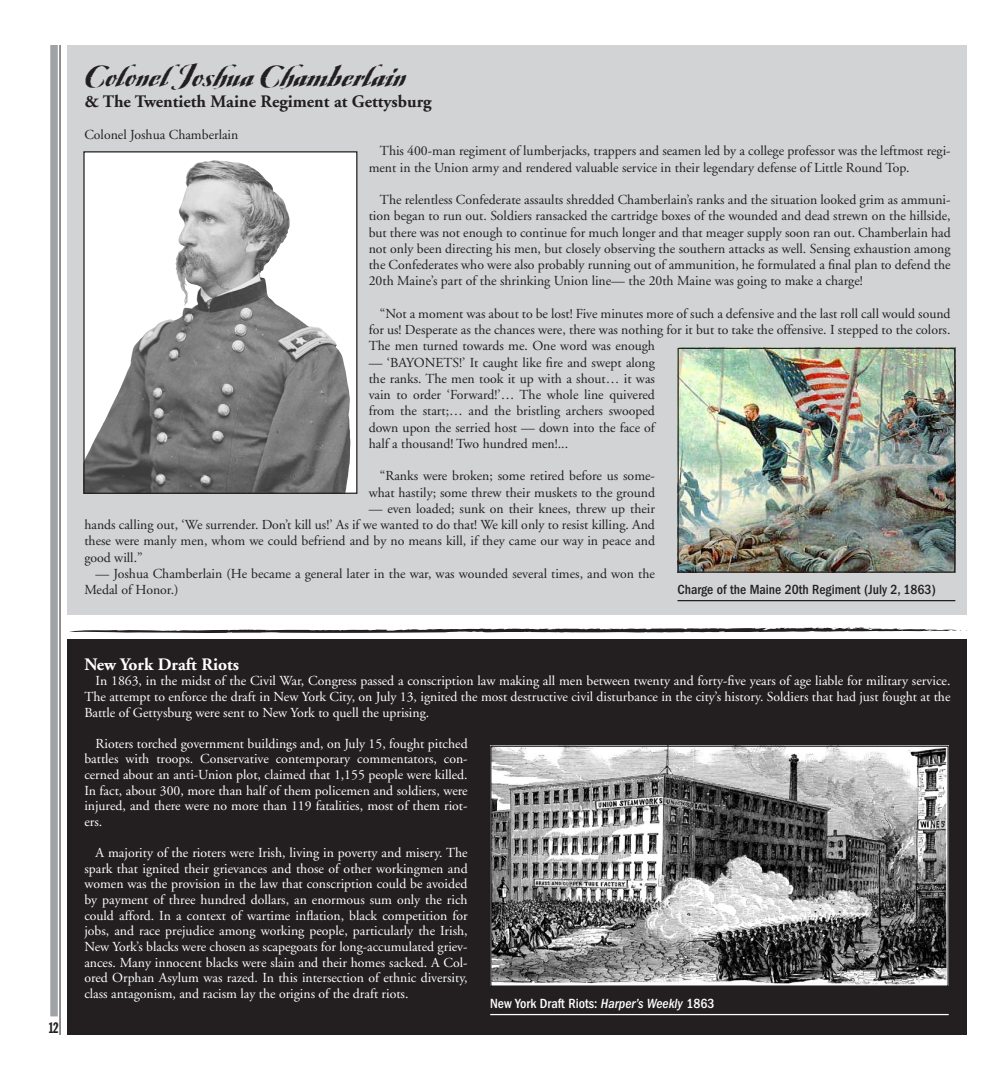
<style>
.page{position:relative;width:990px;height:1080px;background:#fff}
.page>*{position:absolute;margin:0;border:0;box-sizing:border-box;transform-origin:0 0}
.t1{font:700 31.25px "Ovidius";color:#231f20}
.t2{font:700 17.5px "Adobe Garamond";color:#231f20}
.t3{font:700 17.5px "Adobe Garamond";color:#fff}
.t4{font:15px "Franklin Gothic Extra Cond";color:#231f20}
.t5{font:13.75px/16.2px "Adobe Garamond";color:#231f20;text-align:justify}
.t6{font:13.75px/15.6px "Adobe Garamond";color:#fff;text-align:justify}
.t7{font:500 condensed 13.75px "Franklin Gothic";color:#231f20}
.t8{font:500 condensed 13.75px "Franklin Gothic";color:#fff}
.s1{font-style:italic}
</style>
<div class="page">
<hr style="left:60px;top:45px;width:1px;height:990px;background:#231f20">
<div style="left:50px;top:45px;width:8px;height:971px;background:#9fa3a6"></div>
<div style="left:68px;top:45px;width:900px;height:570px;background:#d1d3d4"></div>
<div style="left:84px;top:152px;width:273px;height:341px;background:#fff"></div>
<img style="left:85px;top:160px;width:266px;height:332px">
<div style="left:83px;top:151px;width:274px;height:343px;border:1px solid #231f20"></div>
<div style="left:68px;top:640px;width:900px;height:395px;background:#231f20"></div>
<img style="left:492px;top:748px;width:455px;height:237px">
<div style="left:490px;top:746px;width:459px;height:241px;border:1px solid #231f20"></div>
<img style="left:680px;top:350px;width:273px;height:221px">
<div style="left:678px;top:348px;width:277px;height:225px;border:1px solid #231f20"></div>
<hr style="left:490px;top:1014px;width:459px;height:1px;background:#fff">
<hr style="left:678px;top:600px;width:277px;height:1px;background:#231f20">
<svg style="left:69px;top:627px;width:898px;height:6px"></svg>
<p class="t4" style="left:49px;top:1020px;width:11px">12</p>
<h1 class="t1" style="left:84px;top:55px;width:323px">Colonel Joshua Chamberlain</h1>
<p class="t2" style="left:84px;top:91px;width:349px">&amp; The Twentieth Maine Regiment at Gettysburg</p>
<p class="t5" style="left:84px;top:127px;width:156px">Colonel Joshua Chamberlain</p>
<p class="t5" style="left:369px;top:143px;width:583px;text-indent:11px">This 400-man regiment of lumberjacks, trappers and seamen led by a college professor was the leftmost regi&shy;ment in the Union army and rendered valuable service in their legendary defense of Little Round Top.</p>
<p class="t5" style="left:369px;top:192px;width:584px;text-indent:11px">The relentless Confederate assaults shredded Chamberlain’s ranks and the situation looked grim as ammuni&shy;tion began to run out. Soldiers ransacked the cartridge boxes of the wounded and dead strewn on the hillside, but there was not enough to continue for much longer and that meager supply soon ran out. Chamberlain had not only been directing his men, but closely observing the southern attacks as well. Sensing exhaustion among the Confederates who were also probably running out of ammunition, he formulated a final plan to defend the 20th Maine’s part of the shrinking Union line— the 20th Maine was going to make a charge!</p>
<p class="t5" style="left:369px;top:306px;width:583px;text-indent:11px">“Not a moment was about to be lost! Five minutes more of such a defensive and the last roll call would sound for us! Desperate as the chances were, there was nothing for it but to take the offensive. I stepped to the colors.<br>The men turned towards me. One word was enough</p>
<p class="t5" style="left:369px;top:354px;width:288px">— ‘BAYONETS!’ It caught like fire and swept along the ranks. The men took it up with a shout… it was vain to order ‘Forward!’… The whole line quivered from the start;… and the bristling archers swooped down upon the serried host — down into the face of half a thousand! Two hundred men!...</p>
<p class="t5" style="left:369px;top:468px;width:288px;text-align:right">“Ranks were broken; some retired before us some&shy;what hastily; some threw their muskets to the ground</p>
<p class="t5" style="left:84px;top:501px;width:572px;text-indent:284px">— even loaded; sunk on their knees, threw up their hands calling out, ‘We surrender. Don’t kill us!’ As if we wanted to do that! We kill only to resist killing. And these were manly men, whom we could befriend and by no means kill, if they came our way in peace and good will.”</p>
<p class="t5" style="left:84px;top:566px;width:572px;text-indent:11px">— Joshua Chamberlain (He became a general later in the war, was wounded several times, and won the<br>Medal of Honor.)</p>
<p class="t7" style="left:678px;top:582px;width:260px">Charge of the Maine 20th Regiment (July 2, 1863)</p>
<p class="t3" style="left:84px;top:655px;width:156px">New York Draft Riots</p>
<p class="t6" style="left:84px;top:673px;width:868px;text-indent:11px">In 1863, in the midst of the Civil War, Congress passed a conscription law making all men between twenty and forty-five years of age liable for military service.<br>The attempt to enforce the draft in New York City, on July 13, ignited the most destructive civil disturbance in the city’s history. Soldiers that had just fought at the Battle of Gettysburg were sent to New York to quell the uprising.</p>
<p class="t6" style="left:84px;top:736px;width:385px;text-indent:11px">Rioters torched government buildings and, on July 15, fought pitched battles with troops. Conservative contemporary commentators, con&shy;cerned about an anti-Union plot, claimed that 1,155 people were killed.<br>In fact, about 300, more than half of them policemen and soldiers, were injured, and there were no more than 119 fatalities, most of them riot&shy;ers.</p>
<p class="t6" style="left:84px;top:845px;width:385px;text-indent:11px">A majority of the rioters were Irish, living in poverty and misery. The spark that ignited their grievances and those of other workingmen and women was the provision in the law that conscription could be avoided by payment of three hundred dollars, an enormous sum only the rich could afford. In a context of wartime inflation, black competition for jobs, and race prejudice among working people, particularly the Irish, New York’s blacks were chosen as scapegoats for long-accumulated griev&shy;ances. Many innocent blacks were slain and their homes sacked. A Col&shy;ored Orphan Asylum was razed. In this intersection of ethnic diversity, class antagonism, and racism lay the origins of the draft riots.</p>
<p class="t8" style="left:490px;top:996px;width:226px">New York Draft Riots: <span class="s1">Harper’s Weekly</span> 1863</p>
</div>
